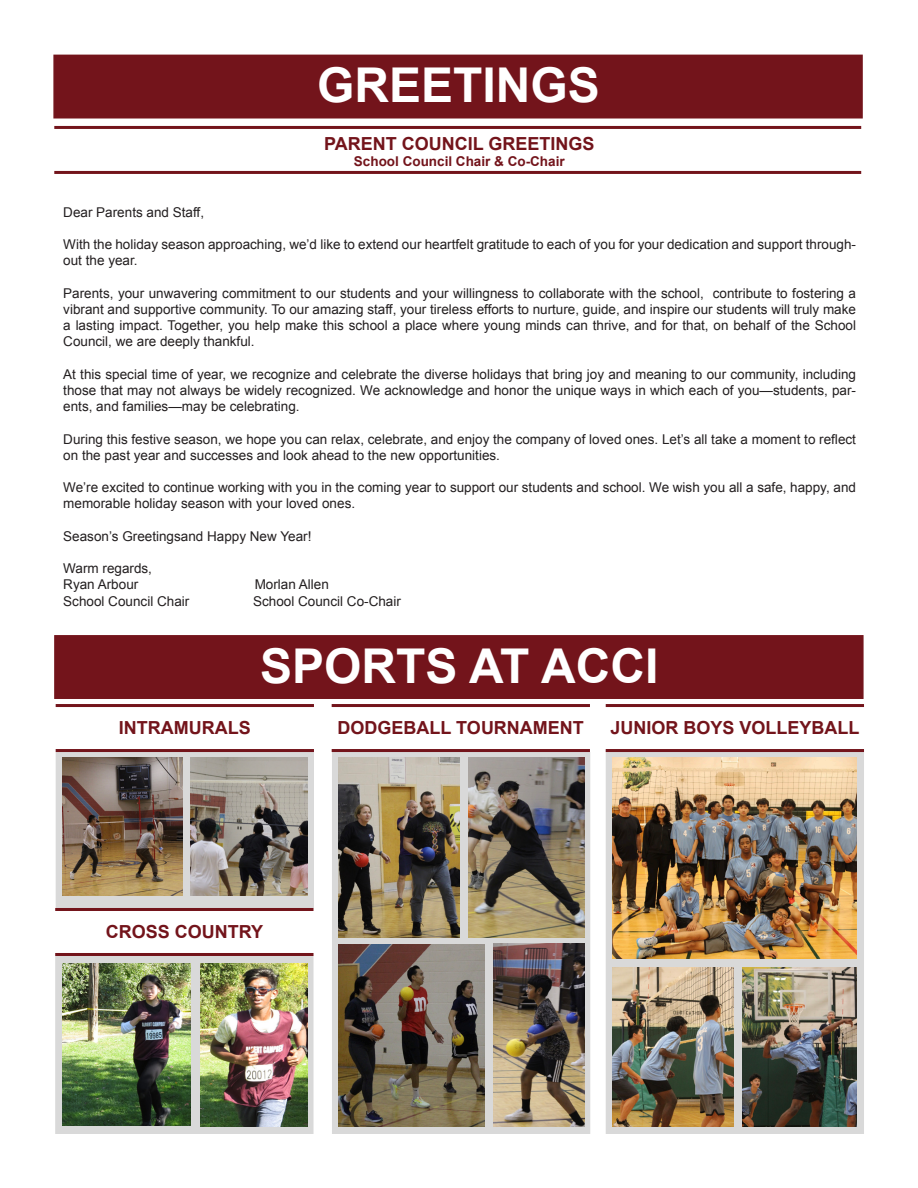
<style>
.page{position:relative;width:918px;height:1188px;background:#fff}
.page>*{position:absolute;margin:0;border:0;box-sizing:border-box;transform-origin:0 0}
.t1{font:700 48px "Arial";color:#fff}
.t2{font:700 18px "Arial";color:#73141b}
.t3{font:13.5px/16.2px "Arial";color:#231f20}
.t4{font:700 13.5px "Arial";color:#73141b}
</style>
<div class="page">
<div style="left:53px;top:55px;width:810px;height:64px;background:#73141b;border:2px solid #73141b"></div>
<hr style="left:54px;top:126px;width:807px;height:3px;background:#73141b">
<hr style="left:54px;top:171px;width:807px;height:3px;background:#73141b">
<div style="left:54px;top:635px;width:810px;height:64px;background:#73141b;border:2px solid #73141b"></div>
<div style="left:56px;top:752px;width:258px;height:156px;background:#d9d9d9"></div>
<hr style="left:56px;top:704px;width:258px;height:3px;background:#73141b">
<hr style="left:56px;top:749px;width:258px;height:3px;background:#73141b">
<div style="left:332px;top:752px;width:258px;height:382px;background:#d9d9d9"></div>
<hr style="left:332px;top:704px;width:258px;height:3px;background:#73141b">
<hr style="left:332px;top:749px;width:258px;height:3px;background:#73141b">
<div style="left:606px;top:750px;width:258px;height:384px;background:#d9d9d9"></div>
<hr style="left:606px;top:704px;width:258px;height:3px;background:#73141b">
<hr style="left:606px;top:749px;width:258px;height:3px;background:#73141b">
<div style="left:55px;top:956px;width:259px;height:178px;background:#d9d9d9"></div>
<hr style="left:55px;top:908px;width:259px;height:3px;background:#73141b">
<hr style="left:55px;top:953px;width:259px;height:3px;background:#73141b">
<img style="left:191px;top:758px;width:117px;height:138px">
<img style="left:63px;top:758px;width:119px;height:138px">
<img style="left:612px;top:758px;width:244px;height:200px">
<img style="left:612px;top:968px;width:122px;height:159px">
<img style="left:743px;top:968px;width:113px;height:159px">
<img style="left:339px;top:758px;width:120px;height:180px">
<img style="left:493px;top:944px;width:92px;height:183px">
<img style="left:339px;top:945px;width:145px;height:182px">
<img style="left:468px;top:758px;width:117px;height:180px">
<img style="left:201px;top:964px;width:107px;height:163px">
<img style="left:63px;top:963px;width:128px;height:162px">
<p class="t1" style="left:317px;top:54px;width:284px">GREETINGS</p>
<p class="t2" style="left:324px;top:131px;width:272px">PARENT COUNCIL GREETINGS</p>
<p class="t4" style="left:354px;top:152px;width:212px">School Council Chair &amp; Co-Chair</p>
<p class="t3" style="left:63px;top:204px;width:142px">Dear Parents and Staff,</p>
<p class="t3" style="left:63px;top:237px;width:794px">With the holiday season approaching, we’d like to extend our heartfelt gratitude to each of you for your dedication and support through&shy;out the year.</p>
<p class="t3" style="left:63px;top:285px;width:794px;text-align:justify">Parents, your unwavering commitment to our students and your willingness to collaborate with the school, contribute to fostering a vibrant and supportive community. To our amazing staff, your tireless efforts to nurture, guide, and inspire our students will truly make a lasting impact. Together, you help make this school a place where young minds can thrive, and for that, on behalf of the School Council, we are deeply thankful.</p>
<p class="t3" style="left:63px;top:366px;width:794px;text-align:justify">At this special time of year, we recognize and celebrate the diverse holidays that bring joy and meaning to our community, including those that may not always be widely recognized. We acknowledge and honor the unique ways in which each of you—students, par&shy;ents, and families—may be celebrating.</p>
<p class="t3" style="left:63px;top:431px;width:794px">During this festive season, we hope you can relax, celebrate, and enjoy the company of loved ones. Let’s all take a moment to reflect on the past year and successes and look ahead to the new opportunities.</p>
<p class="t3" style="left:63px;top:480px;width:794px">We’re excited to continue working with you in the coming year to support our students and school. We wish you all a safe, happy, and memorable holiday season with your loved ones.</p>
<p class="t3" style="left:63px;top:528px;width:250px">Season’s Greetingsand Happy New Year!</p>
<p class="t3" style="left:63px;top:561px;width:90px">Warm regards,</p>
<p class="t3" style="left:63px;top:577px;width:77px">Ryan Arbour</p>
<p class="t3" style="left:255px;top:577px;width:76px">Morlan Allen</p>
<p class="t3" style="left:63px;top:593px;width:128px">School Council Chair</p>
<p class="t3" style="left:253px;top:593px;width:149px">School Council Co-Chair</p>
<p class="t1" style="left:260px;top:634px;width:400px">SPORTS AT ACCI</p>
<p class="t2" style="left:119px;top:715px;width:133px">INTRAMURALS</p>
<p class="t2" style="left:338px;top:715px;width:248px">DODGEBALL TOURNAMENT</p>
<p class="t2" style="left:611px;top:715px;width:251px">JUNIOR BOYS VOLLEYBALL</p>
<p class="t2" style="left:106px;top:919px;width:159px">CROSS COUNTRY</p>
</div>
